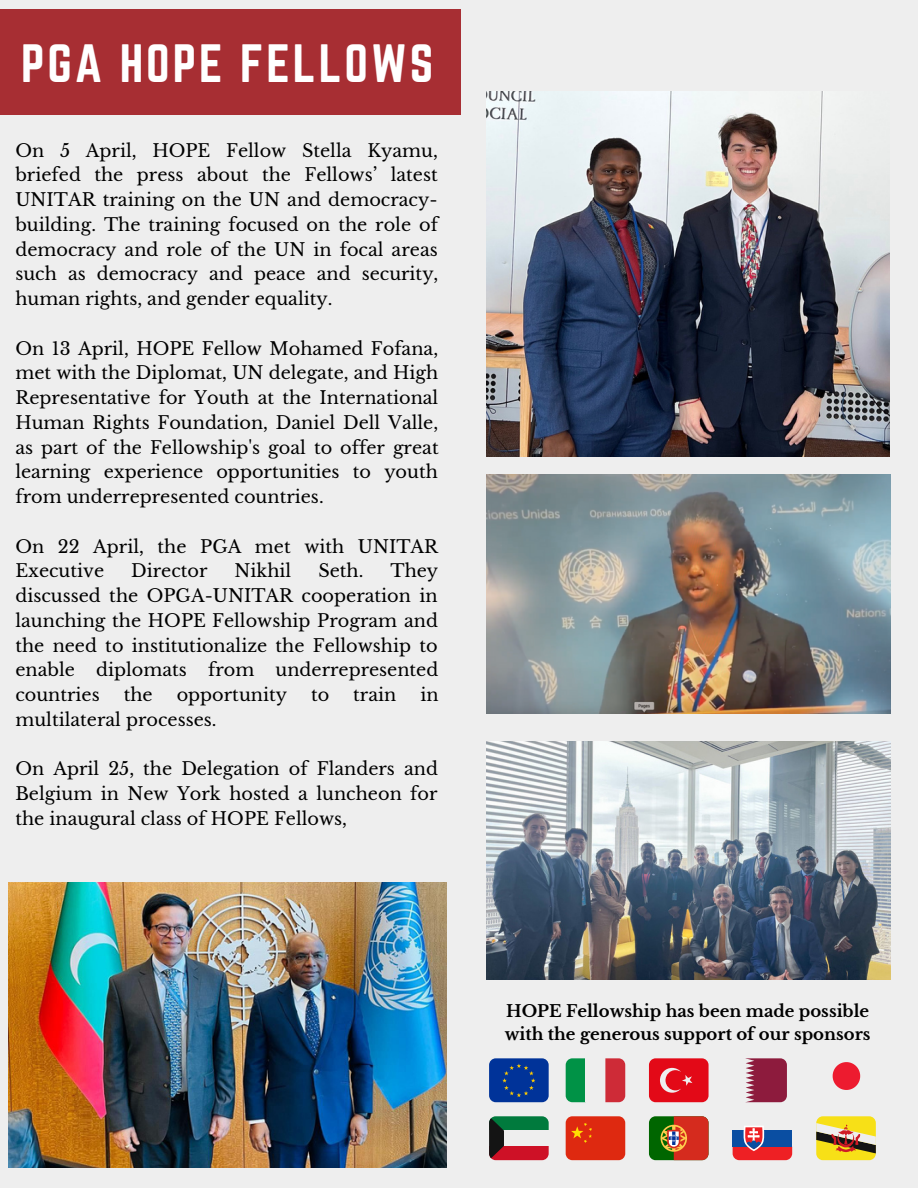
<style>
.page{position:relative;width:918px;height:1188px;background:#eee}
.page>*{position:absolute;margin:0;border:0;box-sizing:border-box;transform-origin:0 0}
.t1{font:47.1px "Norwester";letter-spacing:.06em;color:#fff}
.t2{font:17.7px/24.8px "Libre Baskerville";color:#000;text-align:justify}
.t3{font:700 16.5px/22.5px "Libre Baskerville";color:#000}
</style>
<div class="page">
<div style="left:0;top:9px;width:461px;height:106px;background:#a72e33"></div>
<img style="left:486px;top:92px;width:403px;height:364px">
<img style="left:486px;top:475px;width:404px;height:238px">
<img style="left:8px;top:882px;width:438px;height:285px">
<div style="left:489px;top:1058px;width:60px;height:44px;background:#039;border-radius:7px"></div>
<svg style="left:502px;top:1064px;width:33px;height:33px"></svg>
<svg style="left:605px;top:1058px;width:20px;height:44px"></svg>
<svg style="left:566px;top:1058px;width:19px;height:44px"></svg>
<div style="left:649px;top:1058px;width:60px;height:44px;background:#e30917;border-radius:7px"></div>
<svg style="left:660px;top:1068px;width:32px;height:25px"></svg>
<svg style="left:745px;top:1058px;width:42px;height:44px;background:#9a3755"></svg>
<svg style="left:489px;top:1116px;width:60px;height:44px"></svg>
<div style="left:566px;top:1116px;width:59px;height:44px;background:#de2910;border-radius:7px"></div>
<svg style="left:571px;top:1123px;width:21px;height:20px"></svg>
<div style="left:649px;top:1116px;width:60px;height:44px;background:#060;border-radius:7px"></div>
<svg style="left:661px;top:1116px;width:48px;height:44px;background:#b2512d"></svg>
<svg style="left:733px;top:1126px;width:59px;height:34px;background:#9a5677"></svg>
<img style="left:486px;top:741px;width:404px;height:239px">
<svg style="left:833px;top:1062px;width:27px;height:28px"></svg>
<div style="left:816px;top:1116px;width:60px;height:44px;background:#f7e017;border-radius:7px"></div>
<svg style="left:816px;top:1123px;width:60px;height:30px"></svg>
<h1 class="t1" style="left:21px;top:34px;width:414px">PGA HOPE FELLOWS</h1>
<p class="t2" style="left:15px;top:138px;width:425px">On 5 April, HOPE Fellow Stella Kyamu, briefed the press about the Fellows’ latest UNITAR training on the UN and democracy&shy;building. The training focused on the role of democracy and role of the UN in focal areas such as democracy and peace and security, human rights, and gender equality.</p>
<p class="t2" style="left:15px;top:336px;width:425px">On 13 April, HOPE Fellow Mohamed Fofana, met with the Diplomat, UN delegate, and High Representative for Youth at the International Human Rights Foundation, Daniel Dell Valle, as part of the Fellowship's goal to offer great learning experience opportunities to youth from underrepresented countries.</p>
<p class="t2" style="left:15px;top:534px;width:424px">On 22 April, the PGA met with UNITAR<br>Executive</p>
<p class="t2" style="left:15px;top:559px;width:424px;text-indent:375px">They discussed the OPGA-UNITAR cooperation in launching the HOPE Fellowship Program and the need to institutionalize the Fellowship to enable diplomats from underrepresented countries</p>
<p class="t2" style="left:131px;top:559px;width:78px">Director</p>
<p class="t2" style="left:235px;top:559px;width:58px">Nikhil</p>
<p class="t2" style="left:318px;top:559px;width:47px">Seth.</p>
<p class="t2" style="left:124px;top:683px;width:30px">the</p>
<p class="t2" style="left:177px;top:683px;width:112px">opportunity</p>
<p class="t2" style="left:311px;top:683px;width:20px">to</p>
<p class="t2" style="left:353px;top:683px;width:45px">train</p>
<p class="t2" style="left:420px;top:683px;width:20px">in</p>
<p class="t2" style="left:15px;top:707px;width:203px">multilateral processes.</p>
<p class="t2" style="left:15px;top:757px;width:424px">On April 25, the Delegation of Flanders and Belgium in New York hosted a luncheon for the inaugural class of HOPE Fellows,</p>
<p class="t3" style="left:505px;top:1000px;width:367px">HOPE Fellowship has been made possible with the generous support of our sponsors</p>
</div>
